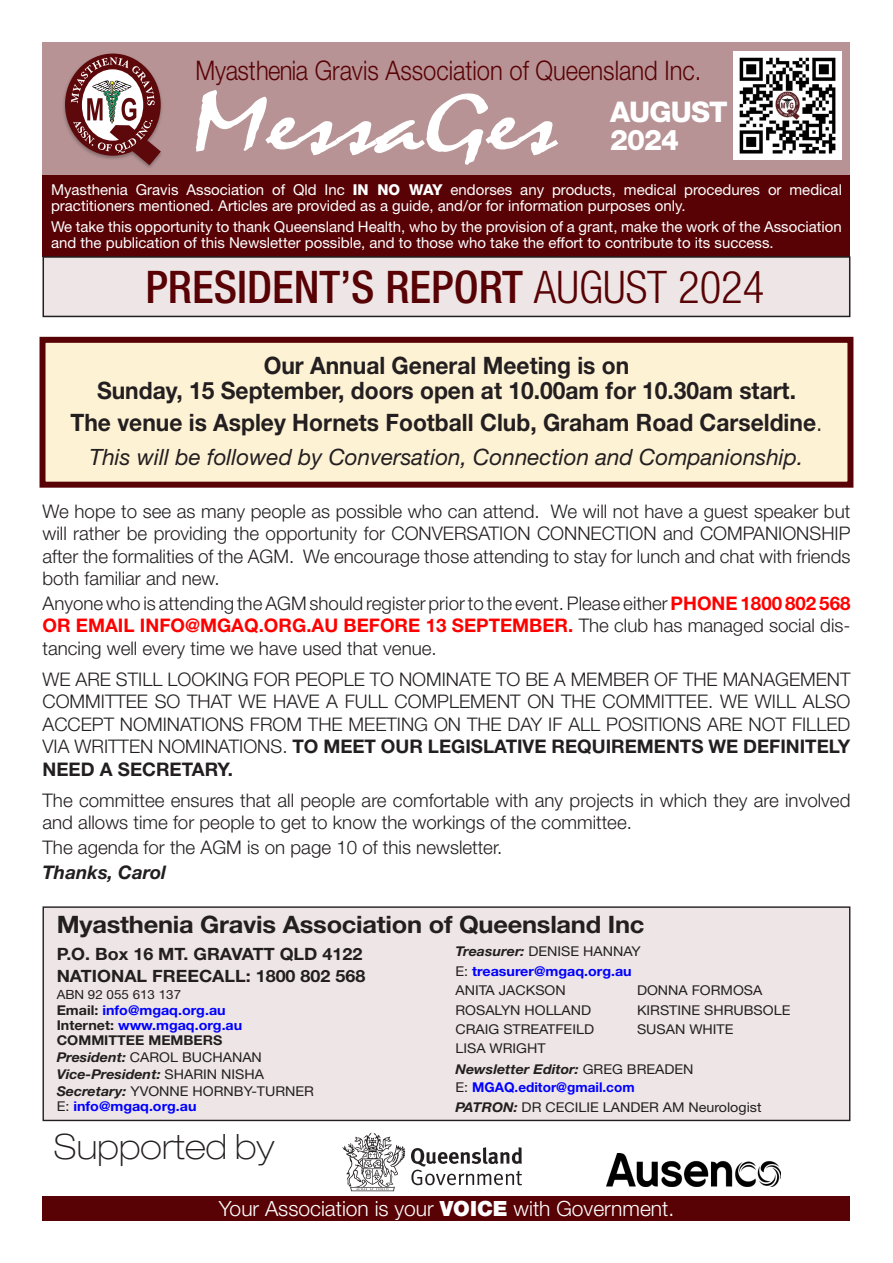
<style>
.page{position:relative;width:893px;height:1263px;background:#fff}
.page>*{position:absolute;margin:0;border:0;box-sizing:border-box;transform-origin:0 0}
.t1{font:88.05px "Mistral";color:#fff;scale:1.45 1}
.t2{font:500 condensed 45px "Helvetica Neue LT Std";color:#580205}
.t3{font:100 expanded 34.95px "Helvetica Neue LT Std";letter-spacing:.01em;color:#231f20;scale:.96 1}
.t4{font:800 28.5px/28.5px "Helvetica Neue LT Std";letter-spacing:-.03em;color:#fff}
.t5{font:300 27px "Helvetica Neue LT Std";color:#580205;scale:.88 1}
.t6{font:700 24px/25.5px "Helvetica Neue LT Std";color:#231f20;text-align:center;scale:.95 1}
.t7{font:700 24px "Helvetica Neue LT Std";color:#231f20;scale:1.06 1}
.t8{font:italic 22.5px "Helvetica Neue LT Std";color:#231f20}
.t9{font:300 21px "Helvetica Neue LT Std";color:#fff}
.t10{font:300 18.75px/22.5px "Helvetica Neue LT Std";color:#231f20;text-align:justify}
.t11{font:italic 700 18.75px "Helvetica Neue LT Std";color:#231f20}
.t12{font:700 16.95px/22.2px "Helvetica Neue LT Std";color:#231f20;scale:1.06 1}
.t13{font:15px/16.5px "Helvetica Neue LT Std";color:#fff}
.t14{font:13.5px/17px "Helvetica Neue LT Std";color:#231f20;scale:1.06 1}
.t15{font:700 13.5px/15.5px "Helvetica Neue LT Std";color:#231f20;scale:1.06 1}
.t16{font:700 13.5px "Helvetica Neue LT Std";color:#00f;scale:1.06 1}
.t17{font:12.75px "Helvetica Neue LT Std";color:#231f20;scale:1.06 1}
.s1{font-weight:800}
.s2{font-weight:300}
.s3{font-weight:700;color:#f00}
.s4{font-weight:700}
.s5{color:#00f}
.s6{font-weight:700;font-style:italic}
.s7{font-weight:400;color:#231f20}
.s8{font-weight:700;color:#00f}
.s9{font-weight:900}
</style>
<div class="page">
<div style="left:43px;top:43px;width:807px;height:136px;background:#b79395"></div>
<img style="left:606px;top:1154px;width:175px;height:32px">
<div style="left:61px;top:52px;width:103px;height:118px;background:#231f20;opacity:.37"></div>
<svg style="left:65px;top:54px;width:96px;height:111px"></svg>
<div style="left:43px;top:175px;width:807px;height:82px;background:#580205"></div>
<div style="left:43px;top:1196px;width:807px;height:24px;background:#580205"></div>
<div style="left:43px;top:257px;width:807px;height:59px;background:#eee6e6"></div>
<div style="left:43px;top:256px;width:807px;height:61px;border:2px solid #231f20"></div>
<div style="left:40px;top:337px;width:813px;height:151px;background:#fef2d5;border:6px solid #580205"></div>
<svg style="left:411px;top:1147px;width:111px;height:38px"></svg>
<svg style="left:343px;top:1133px;width:62px;height:58px"></svg>
<img style="left:733px;top:51px;width:109px;height:109px">
<div style="left:43px;top:907px;width:807px;height:213px;background:#eee6e6"></div>
<div style="left:43px;top:906px;width:807px;height:215px;border:1px solid #231f20"></div>
<h3 class="t5" style="left:195px;top:54px;width:577px">Myasthenia Gravis Association of Queensland Inc.</h3>
<h1 class="t1" style="left:192px;top:72px;width:254px">MessaGes</h1>
<h3 class="t4" style="left:610px;top:97px;width:119px">AUGUST<br>2024</h3>
<p class="t13" style="left:51px;top:181px;width:792px">Myasthenia Gravis Association of Qld Inc <span class="s1">IN NO WAY</span> endorses any products, medical procedures or medical practitioners mentioned. Articles are provided as a guide, and/or for information purposes only.</p>
<p class="t13" style="left:51px;top:218px;width:792px">We take this opportunity to thank Queensland Health, who by the provision of a grant, make the work of the Association and the publication of this Newsletter possible, and to those who take the effort to contribute to its success.</p>
<h2 class="t2" style="left:145px;top:260px;width:620px">PRESIDENT’S REPORT <span class="s2">AUGUST 2024</span></h2>
<p class="t6" style="left:97px;top:352px;width:737px">Our Annual General Meeting is on<br>Sunday, 15 September, doors open at 10.00am for 10.30am start.</p>
<p class="t6" style="left:71px;top:409px;width:793px">The venue is Aspley Hornets Football Club, Graham Road Carseldine<span class="s2">.</span></p>
<p class="t8" style="left:90px;top:444px;width:715px">This will be followed by Conversation, Connection and Companionship.</p>
<p class="t10" style="left:43px;top:499px;width:809px">We hope to see as many people as possible who can attend. We will not have a guest speaker but will rather be providing the opportunity for CONVERSATION CONNECTION and COMPANIONSHIP after the formalities of the AGM. We encourage those attending to stay for lunch and chat with friends both familiar and new.</p>
<p class="t10" style="left:43px;top:591px;width:809px">Anyone who is attending the AGM should register prior to the event. Please either <span class="s3">PHONE 1800 802 568<br>OR EMAIL INFO@MGAQ.ORG.AU BEFORE 13 SEPTEMBER.</span> The club has managed social dis&shy;tancing well every time we have used that venue.</p>
<p class="t10" style="left:43px;top:668px;width:809px">WE ARE STILL LOOKING FOR PEOPLE TO NOMINATE TO BE A MEMBER OF THE MANAGEMENT COMMITTEE SO THAT WE HAVE A FULL COMPLEMENT ON THE COMMITTEE. WE WILL ALSO ACCEPT NOMINATIONS FROM THE MEETING ON THE DAY IF ALL POSITIONS ARE NOT FILLED VIA WRITTEN NOMINATIONS. <span class="s4">TO MEET OUR LEGISLATIVE REQUIREMENTS WE DEFINITELY NEED A SECRETARY.</span></p>
<p class="t10" style="left:43px;top:789px;width:809px">The committee ensures that all people are comfortable with any projects in which they are involved and allows time for people to get to know the workings of the committee.</p>
<p class="t10" style="left:43px;top:836px;width:461px">The agenda for the AGM is on page 10 of this newsletter.</p>
<p class="t11" style="left:43px;top:860px;width:125px">Thanks, Carol</p>
<p class="t7" style="left:57px;top:910px;width:556px">Myasthenia Gravis Association of Queensland Inc</p>
<p class="t12" style="left:57px;top:942px;width:293px">P.O. Box 16 MT. GRAVATT QLD 4122<br>NATIONAL FREECALL: 1800 802 568</p>
<p class="t17" style="left:57px;top:987px;width:119px">ABN 92 055 613 137</p>
<p class="t15" style="left:57px;top:1002px;width:177px">Email: <span class="s5">info@mgaq.org.au<br></span>Internet: <span class="s5">www.mgaq.org.au<br></span>COMMITTEE MEMBERS</p>
<p class="t14" style="left:57px;top:1049px;width:244px"><span class="s6">President:</span> CAROL BUCHANAN<br><span class="s6">Vice-President:</span> SHARIN NISHA<br><span class="s6">Secretary:</span> YVONNE HORNBY-TURNER</p>
<p class="t16" style="left:57px;top:1098px;width:134px"><span class="s7">E:</span> info@mgaq.org.au</p>
<p class="t14" style="left:455px;top:941px;width:176px;line-height:19.5px"><span class="s6">Treasurer:</span> DENISE HANNAY<br>E: <span class="s8">treasurer@mgaq.org.au<br></span>ANITA JACKSON</p>
<p class="t14" style="left:637px;top:981px;width:120px">DONNA FORMOSA</p>
<p class="t14" style="left:455px;top:1001px;width:130px">ROSALYN HOLLAND</p>
<p class="t14" style="left:637px;top:1001px;width:146px">KIRSTINE SHRUBSOLE</p>
<p class="t14" style="left:455px;top:1020px;width:132px">CRAIG STREATFEILD</p>
<p class="t14" style="left:637px;top:1020px;width:93px">SUSAN WHITE</p>
<p class="t14" style="left:455px;top:1038px;width:226px;line-height:20.9px">LISA WRIGHT<br><span class="s6">Newsletter Editor:</span> GREG BREADEN</p>
<p class="t14" style="left:455px;top:1077px;width:290px;line-height:19.4px">E: <span class="s8">MGAQ.editor@gmail.com<br></span><span class="s6">PATRON:</span> DR CECILIE LANDER AM Neurologist</p>
<h3 class="t3" style="left:54px;top:1125px;width:231px">Supported by</h3>
<p class="t9" style="left:219px;top:1195px;width:457px">Your Association is your <span class="s9">VOICE</span> with Government.</p>
</div>
